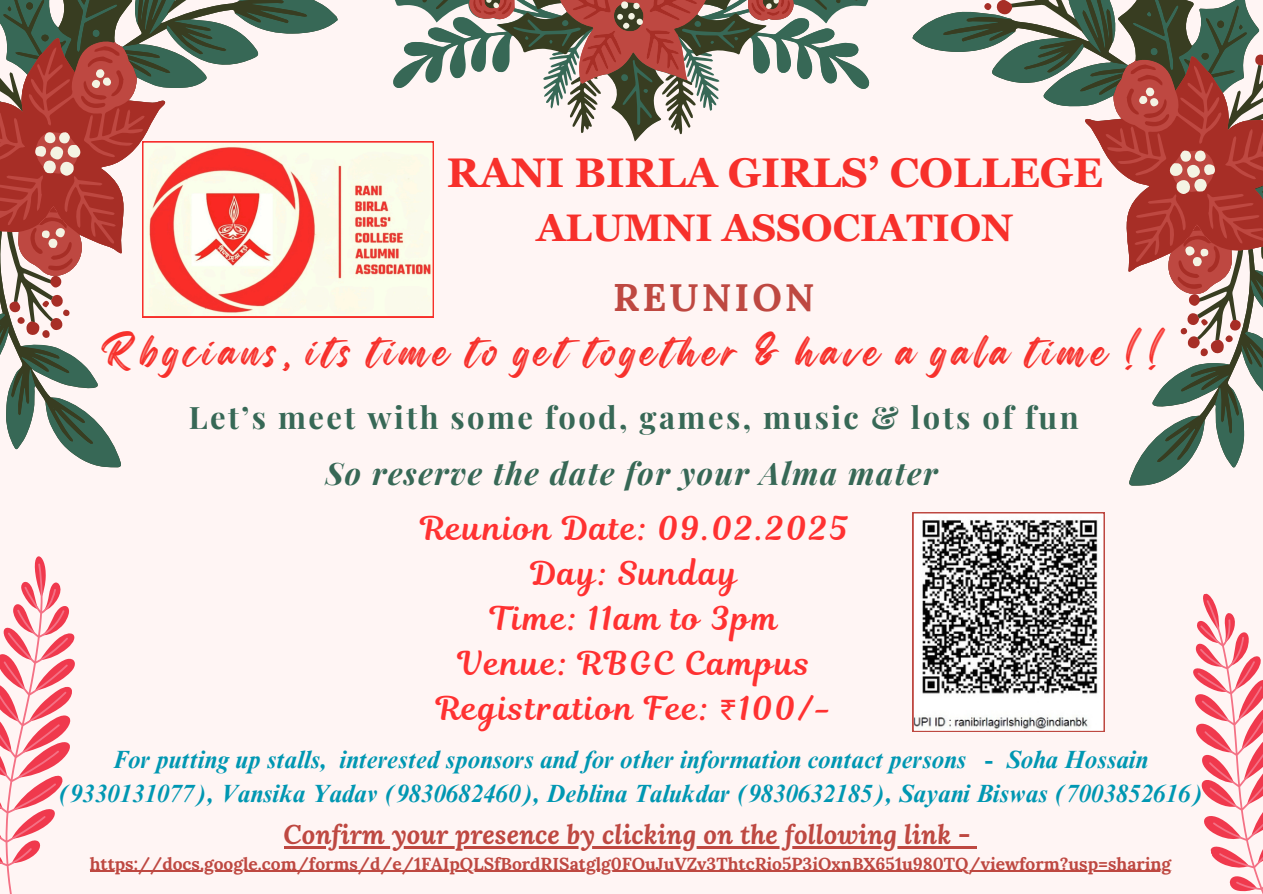
<style>
.page{position:relative;width:1263px;height:894px;background:#fff}
.page>*{position:absolute;margin:0;border:0;box-sizing:border-box;transform-origin:0 0}
.t1{font:700 41.4px "Georgia Pro";color:#f7302b}
.t2{font:38.4px "Regular Brush";letter-spacing:.115em;color:#f7302b}
.t3{font:700 38.4px "Georgia Pro";color:#f7302b}
.t4{font:700 38.4px "Lora";letter-spacing:.08em;color:#be4841}
.t5{font:32.4px/45px "Magnolia Script";letter-spacing:.06em;color:#ff3131;text-align:center}
.t6{font:700 30.9px "Playfair Display";letter-spacing:.08em;color:#376856}
.t7{font:italic 700 30.9px "Playfair Display";letter-spacing:.045em;color:#376856}
.t8{font:italic 700 26.4px "Lora";color:#be4841}
.t9{font:italic 700 24.9px/33.8px "Times NRMT Pro";color:#0097b2;text-align:center}
.t10{font:700 17.4px "Lora";color:#be4841}
.s1{font-family:"Noto Sans Gurmukhi"}
</style>
<div class="page">
<div style="left:0;top:0;width:1263px;height:893px;background:#fff5f4"></div>
<svg style="left:913px;top:16px;width:30px;height:35px"></svg>
<svg style="left:943px;top:12px;width:18px;height:40px"></svg>
<svg style="left:961px;top:0;width:302px;height:107px"></svg>
<svg style="left:1084px;top:56px;width:179px;height:429px"></svg>
<svg style="left:307px;top:0;width:31px;height:318px"></svg>
<svg style="left:289px;top:0;width:18px;height:318px"></svg>
<svg style="left:0;top:0;width:289px;height:318px"></svg>
<svg style="left:0;top:37px;width:166px;height:430px"></svg>
<svg style="left:393px;top:0;width:477px;height:141px"></svg>
<svg style="left:448px;top:0;width:367px;height:84px"></svg>
<svg style="left:142px;top:141px;width:292px;height:176px"></svg>
<svg style="left:0;top:556px;width:75px;height:337px"></svg>
<svg style="left:1139px;top:593px;width:124px;height:300px"></svg>
<svg style="left:913px;top:512px;width:192px;height:219px"></svg>
<hr style="left:284px;top:845px;width:686px;height:3px;background:#be4841">
<svg style="left:970px;top:846px;width:7px;height:2px"></svg>
<hr style="left:90px;top:870px;width:1081px;height:1px;background:#be4841">
<h3 class="t1" style="left:447px;top:149px;width:658px">RANI BIRLA GIRLS’ COLLEGE</h3>
<h3 class="t3" style="left:536px;top:206px;width:478px">ALUMNI ASSOCIATION</h3>
<h3 class="t4" style="left:613px;top:273px;width:203px">REUNION</h3>
<p class="t2" style="left:101px;top:321px;width:1068px">Rbgcians, its time to get together &amp; have a gala time !!</p>
<p class="t6" style="left:189px;top:395px;width:891px">Let’s meet with some food, games, music &amp; lots of fun</p>
<p class="t7" style="left:325px;top:451px;width:614px">So reserve the date for your Alma mater</p>
<p class="t5" style="left:420px;top:506px;width:429px">Reunion Date: 09.02.2025<br>Day: Sunday<br>Time: 11am to 3pm<br>Venue: RBGC Campus<br>Registration Fee: <span class="s1">₹</span>100/-</p>
<h2 class="t9" style="left:58px;top:745px;width:1147px">For putting up stalls, interested sponsors and for other information contact persons - Soha Hossain (9330131077), Vansika Yadav (9830682460), Deblina Talukdar (9830632185), Sayani Biswas (7003852616)</h2>
<h1 class="t8" style="left:284px;top:816px;width:688px">Confirm your presence by clicking on the following link -</h1>
<h1 class="t10" style="left:90px;top:851px;width:1083px">https://docs.google.com/forms/d/e/1FAIpQLSfBordRISatglg0FOuJuVZv3ThtcRio5P3iOxnBX651u980TQ/viewform?usp=sharing</h1>
</div>
